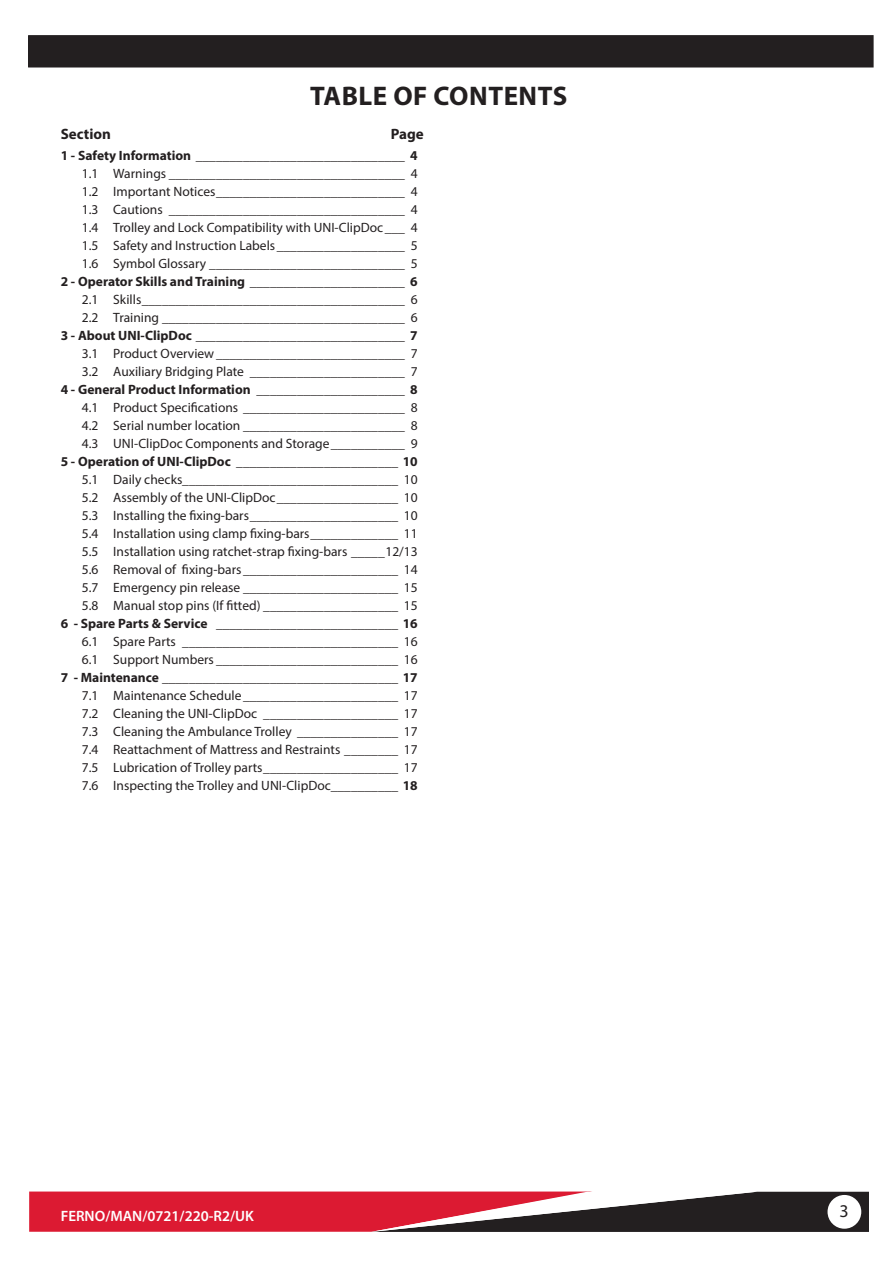
<style>
.page{position:relative;width:893px;height:1263px;background:#fff}
.page>*{position:absolute;margin:0;border:0;box-sizing:border-box;transform-origin:0 0}
.Body{font:700 27px "Myriad Pro";letter-spacing:.02em;color:#231f20}
.t1{font:18px "Myriad Pro";color:#231f20}
.t2{font:600 15px "Myriad Pro";color:#fff}
.Body-2{font:700 15px "Myriad Pro";color:#231f20}
.TOC_Subsections{font:13.5px "Myriad Pro";color:#231f20}
.TOC_Section_Head{font:700 13.5px "Myriad Pro";color:#231f20}
.s1{font-weight:700}
</style>
<div class="page">
<div style="left:29px;top:36px;width:844px;height:31px;background:#231f20"></div>
<div style="left:28px;top:35px;width:846px;height:33px;border:2px solid #231f20"></div>
<svg style="left:29px;top:1191px;width:840px;height:41px;background:#a23845"></svg>
<div style="left:827px;top:1195px;width:34px;height:34px;background:#fff;border-radius:50%"></div>
<p class="Body" style="left:310px;top:79px;width:259px">TABLE OF CONTENTS</p>
<p class="Body-2" style="left:61px;top:124px;width:52px">Section</p>
<p class="Body-2" style="left:391px;top:124px;width:35px">Page</p>
<p class="TOC_Section_Head" style="left:61px;top:147px;width:359px">1 - Safety Information _______________________________ 4</p>
<p class="TOC_Subsections" style="left:82px;top:165px;width:338px">1.1 Warnings ___________________________________ 4</p>
<p class="TOC_Subsections" style="left:82px;top:183px;width:338px">1.2 Important Notices____________________________ 4</p>
<p class="TOC_Subsections" style="left:82px;top:201px;width:338px">1.3 Cautions ___________________________________ 4</p>
<p class="TOC_Subsections" style="left:82px;top:219px;width:338px">1.4 Trolley and Lock Compatibility with UNI-ClipDoc___ 4</p>
<p class="TOC_Subsections" style="left:82px;top:237px;width:338px">1.5 Safety and Instruction Labels___________________ 5</p>
<p class="TOC_Subsections" style="left:82px;top:255px;width:338px">1.6 Symbol Glossary _____________________________ 5</p>
<p class="TOC_Section_Head" style="left:61px;top:273px;width:358px">2 - Operator Skills and Training _______________________ 6</p>
<p class="TOC_Subsections" style="left:82px;top:291px;width:338px">2.1 Skills_______________________________________ 6</p>
<p class="TOC_Subsections" style="left:82px;top:309px;width:338px">2.2 Training ____________________________________ 6</p>
<p class="TOC_Section_Head" style="left:61px;top:327px;width:358px">3 - About UNI-ClipDoc _______________________________ 7</p>
<p class="TOC_Subsections" style="left:82px;top:345px;width:338px">3.1 Product Overview____________________________ 7</p>
<p class="TOC_Subsections" style="left:82px;top:363px;width:338px">3.2 Auxiliary Bridging Plate _______________________ 7</p>
<p class="TOC_Section_Head" style="left:61px;top:381px;width:358px">4 - General Product Information ______________________ 8</p>
<p class="TOC_Subsections" style="left:82px;top:399px;width:338px">4.1 Product Specifications ________________________ 8</p>
<p class="TOC_Subsections" style="left:82px;top:417px;width:338px">4.2 Serial number location ________________________ 8</p>
<p class="TOC_Subsections" style="left:82px;top:435px;width:338px">4.3 UNI-ClipDoc Components and Storage___________ 9</p>
<p class="TOC_Section_Head" style="left:61px;top:453px;width:358px">5 - Operation of UNI-ClipDoc ________________________ 10</p>
<p class="TOC_Subsections" style="left:82px;top:471px;width:337px">5.1 Daily checks________________________________ 10</p>
<p class="TOC_Subsections" style="left:82px;top:489px;width:338px">5.2 Assembly of the UNI-ClipDoc__________________ 10</p>
<p class="TOC_Subsections" style="left:82px;top:507px;width:338px">5.3 Installing the fixing-bars______________________ 10</p>
<p class="TOC_Subsections" style="left:82px;top:525px;width:338px">5.4 Installation using clamp fixing-bars_____________ 11</p>
<p class="TOC_Subsections" style="left:82px;top:543px;width:338px">5.5 Installation using ratchet-strap fixing-bars _____12/13</p>
<p class="TOC_Subsections" style="left:82px;top:561px;width:338px">5.6 Removal of fixing-bars_______________________ 14</p>
<p class="TOC_Subsections" style="left:82px;top:579px;width:338px">5.7 Emergency pin release _______________________ 15</p>
<p class="TOC_Subsections" style="left:82px;top:597px;width:338px">5.8 Manual stop pins (If fitted) ____________________ 15</p>
<p class="TOC_Section_Head" style="left:61px;top:615px;width:358px">6 - Spare Parts &amp; Service ___________________________ 16</p>
<p class="TOC_Subsections" style="left:82px;top:633px;width:338px">6.1 Spare Parts ________________________________ 16</p>
<p class="TOC_Subsections" style="left:82px;top:651px;width:338px">6.1 Support Numbers ___________________________ 16</p>
<p class="TOC_Section_Head" style="left:61px;top:669px;width:358px">7 - Maintenance ___________________________________ 17</p>
<p class="TOC_Subsections" style="left:82px;top:687px;width:338px">7.1 Maintenance Schedule_______________________ 17</p>
<p class="TOC_Subsections" style="left:82px;top:705px;width:338px">7.2 Cleaning the UNI-ClipDoc ____________________ 17</p>
<p class="TOC_Subsections" style="left:82px;top:723px;width:338px">7.3 Cleaning the Ambulance Trolley _______________ 17</p>
<p class="TOC_Subsections" style="left:82px;top:741px;width:338px">7.4 Reattachment of Mattress and Restraints ________ 17</p>
<p class="TOC_Subsections" style="left:82px;top:759px;width:338px">7.5 Lubrication of Trolley parts____________________ 17</p>
<p class="TOC_Subsections" style="left:82px;top:777px;width:337px">7.6 Inspecting the Trolley and UNI-ClipDoc__________ <span class="s1">18</span></p>
<p class="t2" style="left:61px;top:1206px;width:195px">FERNO/MAN/0721/220-R2/UK</p>
<h2 class="t1" style="left:839px;top:1200px;width:11px">3</h2>
</div>
